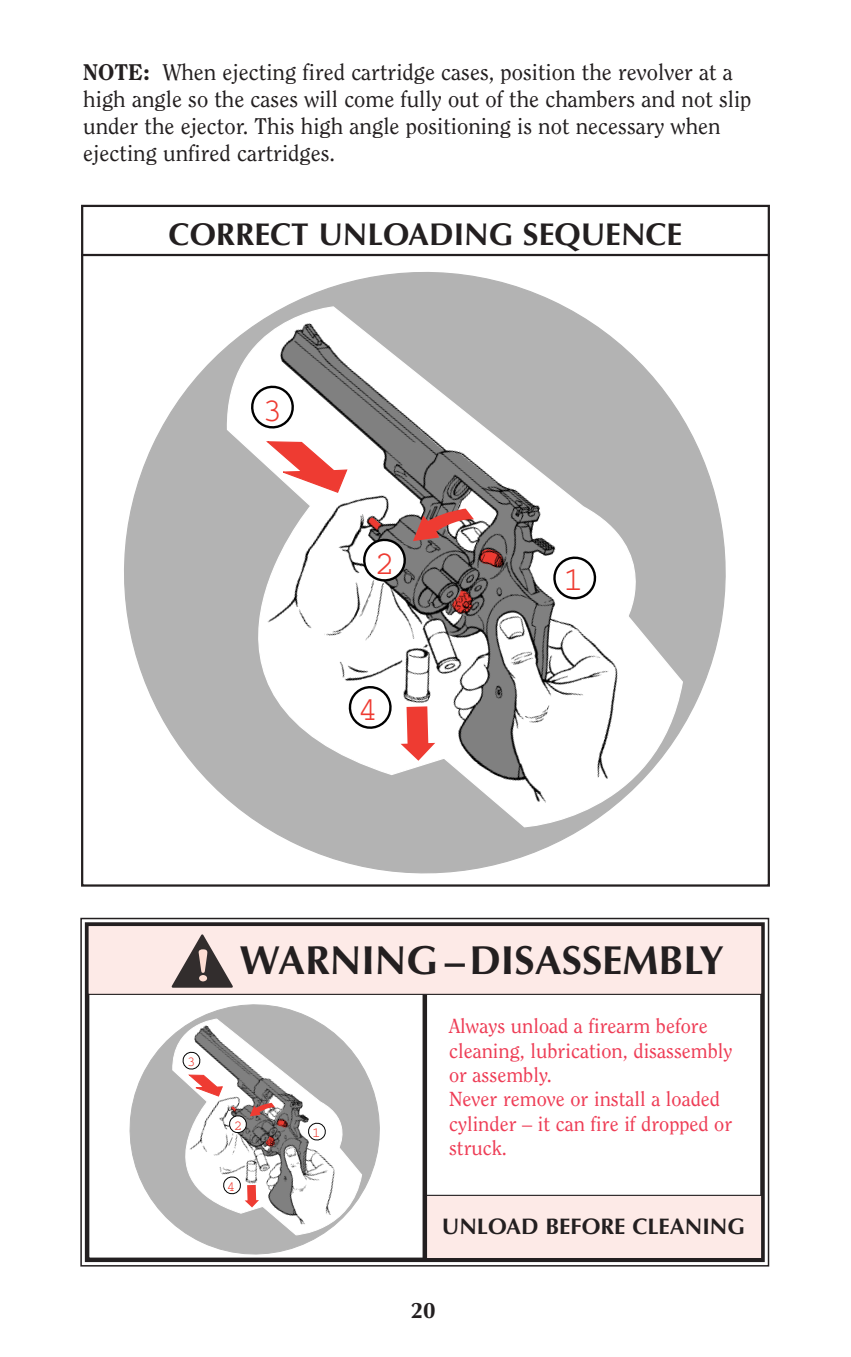
<style>
.page{position:relative;width:851px;height:1357px;background:#fff}
.page>*{position:absolute;margin:0;border:0;box-sizing:border-box;transform-origin:0 0}
.t1{font:700 40.5px "Optima";color:#231f20}
.t2{font:33.3px "Courier";color:#ee3b32}
.t3{font:700 31.5px "Optima";color:#231f20}
.t4{font:22.5px/27px "Clearface";color:#231f20}
.t5{font:700 22.5px "Optima";color:#231f20}
.t6{font:20.25px/24.3px "Clearface";color:#ee3d56}
.t7{font:13.95px "Courier";color:#ee3b32}
.s1{font-weight:800}
</style>
<div class="page">
<div style="left:80px;top:918px;width:689px;height:348px;border:2px solid #231f20"></div>
<div style="left:85px;top:922px;width:679px;height:340px;border:4px solid #231f20"></div>
<svg style="left:81px;top:253px;width:687px;height:634px"></svg>
<img style="left:147px;top:310px;width:587px;height:524px">
<svg style="left:246px;top:381px;width:259px;height:244px"></svg>
<hr style="left:81px;top:254px;width:689px;height:2px;background:#231f20">
<div style="left:88px;top:925px;width:673px;height:69px;background:#fdeae7"></div>
<div style="left:87px;top:925px;width:675px;height:70px;border:1px solid #231f20"></div>
<svg style="left:112px;top:993px;width:285px;height:274px"></svg>
<img style="left:140px;top:1020px;width:243px;height:218px">
<svg style="left:180px;top:1026px;width:148px;height:190px"></svg>
<div style="left:425px;top:1195px;width:336px;height:63px;background:#fdeae7"></div>
<div style="left:424px;top:1195px;width:338px;height:64px;border:1px solid #231f20"></div>
<svg style="left:172px;top:934px;width:61px;height:54px"></svg>
<div style="left:422px;top:995px;width:5px;height:264px;background:#231f20"></div>
<p class="t4" style="left:83px;top:60px;width:669px"><span class="s1">NOTE:</span> When ejecting fired cartridge cases, position the revolver at a high angle so the cases will come fully out of the chambers and not slip under the ejector. This high angle positioning is not necessary when ejecting unfired cartridges.</p>
<h3 class="t3" style="left:169px;top:216px;width:515px">CORRECT UNLOADING SEQUENCE</h3>
<h2 class="t2" style="left:263px;top:400px;width:22px">3</h2>
<h2 class="t2" style="left:375px;top:553px;width:22px">2</h2>
<h2 class="t2" style="left:358px;top:699px;width:22px">4</h2>
<h2 class="t2" style="left:563px;top:569px;width:22px">1</h2>
<p class="t7" style="left:187px;top:1057px;width:10px">3</p>
<h1 class="t1" style="left:239px;top:937px;width:486px">WARNING –DISASSEMBLY</h1>
<p class="t7" style="left:234px;top:1121px;width:10px">2</p>
<p class="t7" style="left:227px;top:1182px;width:10px">4</p>
<p class="t7" style="left:312px;top:1128px;width:10px">1</p>
<p class="t6" style="left:449px;top:1015px;width:285px">Always unload a firearm before cleaning, lubrication, disassembly or assembly.<br>Never remove or install a loaded cylinder – it can fire if dropped or struck.</p>
<p class="t5" style="left:442px;top:1213px;width:304px">UNLOAD BEFORE CLEANING</p>
<p class="t5" style="left:411px;top:1297px;width:27px">20</p>
</div>
